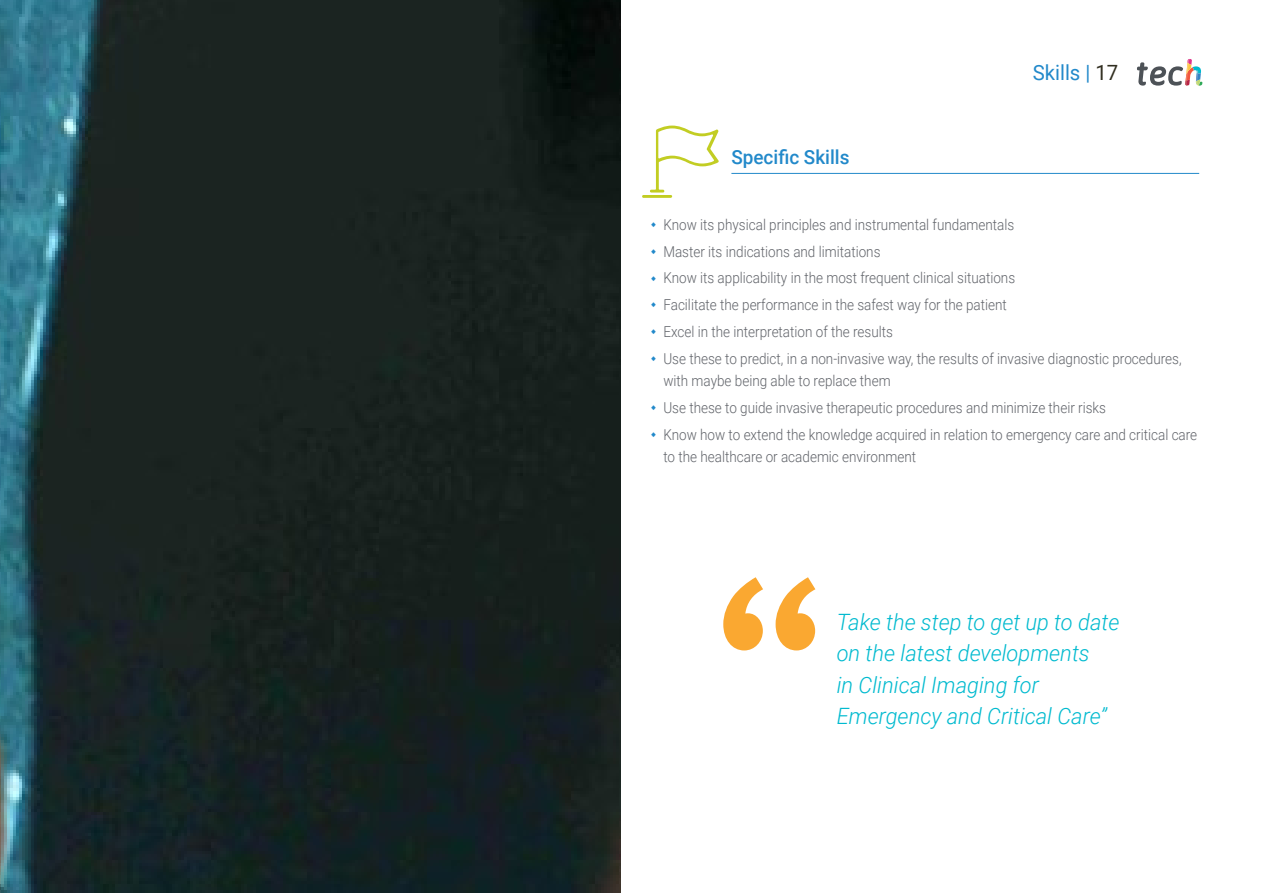
<style>
.page{position:relative;width:1263px;height:893px;background:#fff}
.page>*{position:absolute;margin:0;border:0;box-sizing:border-box;transform-origin:0 0}
.t1{font:italic 300 22.5px/31.5px "Roboto";color:#00bacf}
.t2{font:21px "Roboto";color:#2289ca}
.t3{font:500 19.5px "Roboto";color:#2289ca}
.t4{font:300 15px/26.7px "Roboto";color:#61646a;scale:.9 1}
.s1{color:#312e20}
</style>
<div class="page">
<img style="left:0;top:0;width:621px;height:893px">
<svg style="left:1137px;top:59px;width:65px;height:27px"></svg>
<svg style="left:723px;top:577px;width:92px;height:73px"></svg>
<hr style="left:731px;top:173px;width:468px;height:1px;background:#2289ca">
<hr style="left:642px;top:195px;width:30px;height:3px;background:#c2cd23">
<svg style="left:650px;top:126px;width:69px;height:67px"></svg>
<h3 class="t3" style="left:731px;top:144px;width:120px">Specific Skills</h3>
<h2 class="t2" style="left:1033px;top:57px;width:87px">Skills | <span class="s1">17</span></h2>
<p class="t4" style="left:663px;top:211px;width:577px">Know its physical principles and instrumental fundamentals<br>Master its indications and limitations<br>Know its applicability in the most frequent clinical situations<br>Facilitate the performance in the safest way for the patient<br>Excel in the interpretation of the results<br>Use these to predict, in a non-invasive way, the results of invasive diagnostic procedures,</p>
<p class="t4" style="left:663px;top:367px;width:595px">with maybe being able to replace them<br>Use these to guide invasive therapeutic procedures and minimize their risks<br>Know how to extend the knowledge acquired in relation to emergency care and critical care</p>
<p class="t4" style="left:663px;top:443px;width:282px">to the healthcare or academic environment</p>
<h1 class="t1" style="left:837px;top:605px;width:284px">Take the step to get up to date on the latest developments<br>in Clinical Imaging for<br>Emergency and Critical Care”</h1>
</div>
